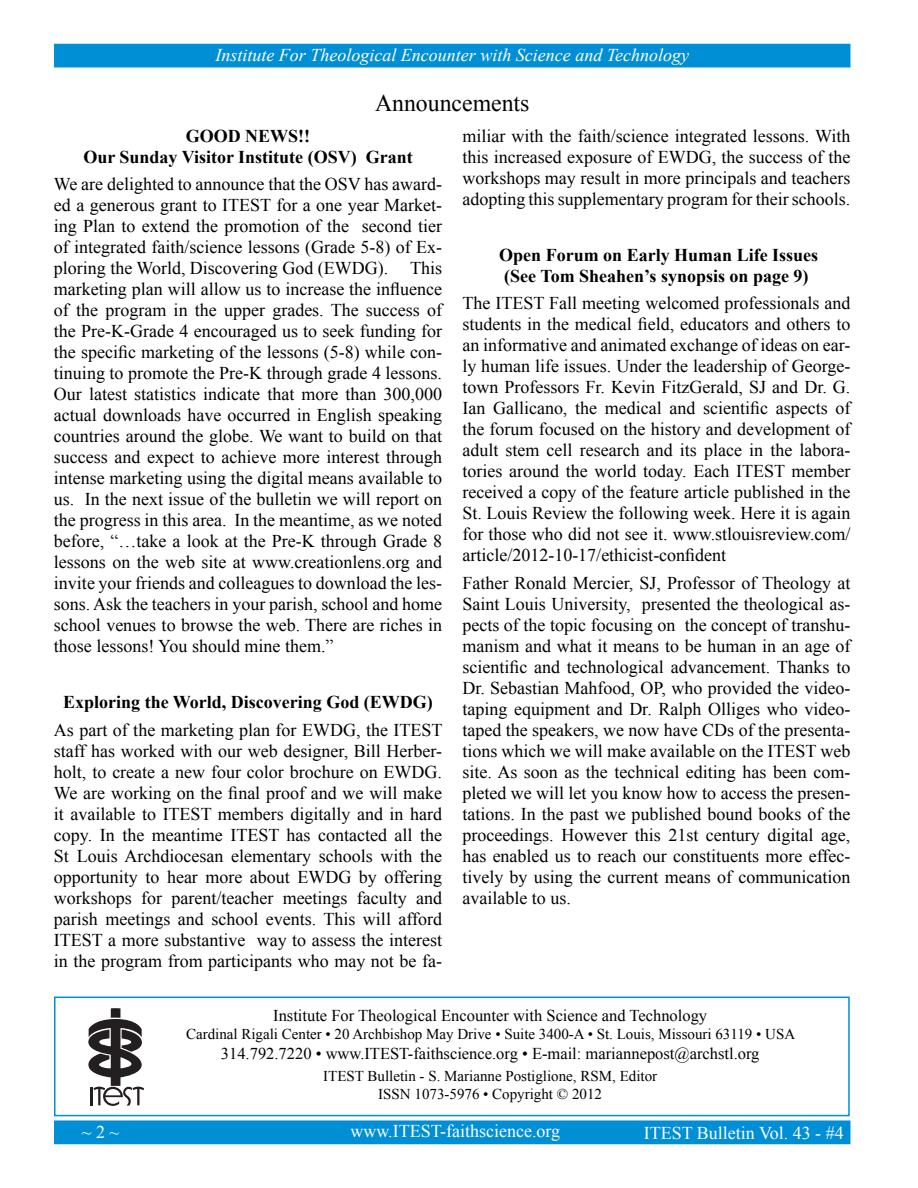
<style>
.page{position:relative;width:918px;height:1188px;background:#fff}
.page>*{position:absolute;margin:0;border:0;box-sizing:border-box;transform-origin:0 0}
.t1{font:24px "Times New Roman";color:#000}
.t2{font:18px/21px "Times New Roman";color:#000;text-align:justify}
.t3{font:700 18px/21px "Times New Roman";color:#000;text-align:center}
.t4{font:italic 18px "Times New Roman";color:#fff}
.t5{font:18px "Times New Roman";color:#fff}
.t6{font:16.5px "Times New Roman";color:#000}
.t7{font:15px/18px "Times New Roman";color:#000;text-align:center}
</style>
<div class="page">
<div style="left:54px;top:1120px;width:796px;height:24px;background:#008fd5;border:2px solid #008fd5"></div>
<div style="left:54px;top:44px;width:796px;height:23px;background:#008fd5"></div>
<div style="left:54px;top:997px;width:796px;height:119px;border:2px solid #008fd5"></div>
<svg style="left:88px;top:1008px;width:56px;height:98px"></svg>
<p class="t4" style="left:215px;top:43px;width:475px">Institute For Theological Encounter with Science and Technology</p>
<h1 class="t1" style="left:375px;top:87px;width:156px">Announcements</h1>
<p class="t3" style="left:83px;top:125px;width:331px">GOOD NEWS!!<br>Our Sunday Visitor Institute (OSV) Grant</p>
<p class="t2" style="left:54px;top:173px;width:390px">We are delighted to announce that the OSV has award&shy;ed a generous grant to ITEST for a one year Market&shy;ing Plan to extend the promotion of the second tier of integrated faith/science lessons (Grade 5-8) of Ex&shy;ploring the World, Discovering God (EWDG). This marketing plan will allow us to increase the influence of the program in the upper grades. The success of the Pre-K-Grade 4 encouraged us to seek funding for the specific marketing of the lessons (5-8) while con&shy;tinuing to promote the Pre-K through grade 4 lessons.<br>Our latest statistics indicate that more than 300,000 actual downloads have occurred in English speaking countries around the globe. We want to build on that success and expect to achieve more interest through intense marketing using the digital means available to us. In the next issue of the bulletin we will report on the progress in this area. In the meantime, as we noted before, “…take a look at the Pre-K through Grade 8 lessons on the web site at www.creationlens.org and invite your friends and colleagues to download the les&shy;sons. Ask the teachers in your parish, school and home school venues to browse the web. There are riches in those lessons! You should mine them.”</p>
<p class="t2" style="left:462px;top:125px;width:390px">miliar with the faith/science integrated lessons. With this increased exposure of EWDG, the success of the workshops may result in more principals and teachers adopting this supplementary program for their schools.</p>
<p class="t3" style="left:499px;top:244px;width:321px;text-align:left">Open Forum on Early Human Life Issues (See Tom Sheahen’s synopsis on page 9)</p>
<p class="t2" style="left:462px;top:292px;width:390px">The ITEST Fall meeting welcomed professionals and students in the medical field, educators and others to an informative and animated exchange of ideas on ear&shy;ly human life issues. Under the leadership of George&shy;town Professors Fr. Kevin FitzGerald, SJ and Dr. G.<br>Ian Gallicano, the medical and scientific aspects of the forum focused on the history and development of adult stem cell research and its place in the labora&shy;tories around the world today. Each ITEST member received a copy of the feature article published in the St. Louis Review the following week. Here it is again for those who did not see it. www.stlouisreview.com/ article/2012-10-17/ethicist-confident</p>
<p class="t2" style="left:462px;top:572px;width:390px">Father Ronald Mercier, SJ, Professor of Theology at Saint Louis University, presented the theological as&shy;pects of the topic focusing on the concept of transhu&shy;manism and what it means to be human in an age of scientific and technological advancement. Thanks to Dr. Sebastian Mahfood, OP, who provided the video&shy;taping equipment and Dr. Ralph Olliges who video&shy;taped the speakers, we now have CDs of the presenta&shy;tions which we will make available on the ITEST web site. As soon as the technical editing has been com&shy;pleted we will let you know how to access the presen&shy;tations. In the past we published bound books of the proceedings. However this 21st century digital age, has enabled us to reach our constituents more effec&shy;tively by using the current means of communication available to us.</p>
<p class="t3" style="left:63px;top:691px;width:371px">Exploring the World, Discovering God (EWDG)</p>
<p class="t2" style="left:54px;top:719px;width:390px">As part of the marketing plan for EWDG, the ITEST staff has worked with our web designer, Bill Herber&shy;holt, to create a new four color brochure on EWDG.<br>We are working on the final proof and we will make it available to ITEST members digitally and in hard copy. In the meantime ITEST has contacted all the St Louis Archdiocesan elementary schools with the opportunity to hear more about EWDG by offering workshops for parent/teacher meetings faculty and parish meetings and school events. This will afford ITEST a more substantive way to assess the interest in the program from participants who may not be fa-</p>
<p class="t5" style="left:82px;top:1120px;width:39px">~ 2 ~</p>
<p class="t6" style="left:273px;top:1004px;width:436px">Institute For Theological Encounter with Science and Technology</p>
<p class="t7" style="left:186px;top:1025px;width:611px">Cardinal Rigali Center • 20 Archbishop May Drive • Suite 3400-A • St. Louis, Missouri 63119 • USA</p>
<p class="t6" style="left:221px;top:1042px;width:540px">314.792.7220 • www.ITEST-faithscience.org • E-mail: mariannepost@archstl.org</p>
<p class="t7" style="left:323px;top:1067px;width:335px">ITEST Bulletin - S. Marianne Postiglione, RSM, Editor<br>ISSN 1073-5976 • Copyright © 2012</p>
<p class="t5" style="left:350px;top:1119px;width:211px">www.ITEST-faithscience.org</p>
<p class="t5" style="left:644px;top:1120px;width:202px">ITEST Bulletin Vol. 43 - #4</p>
</div>
